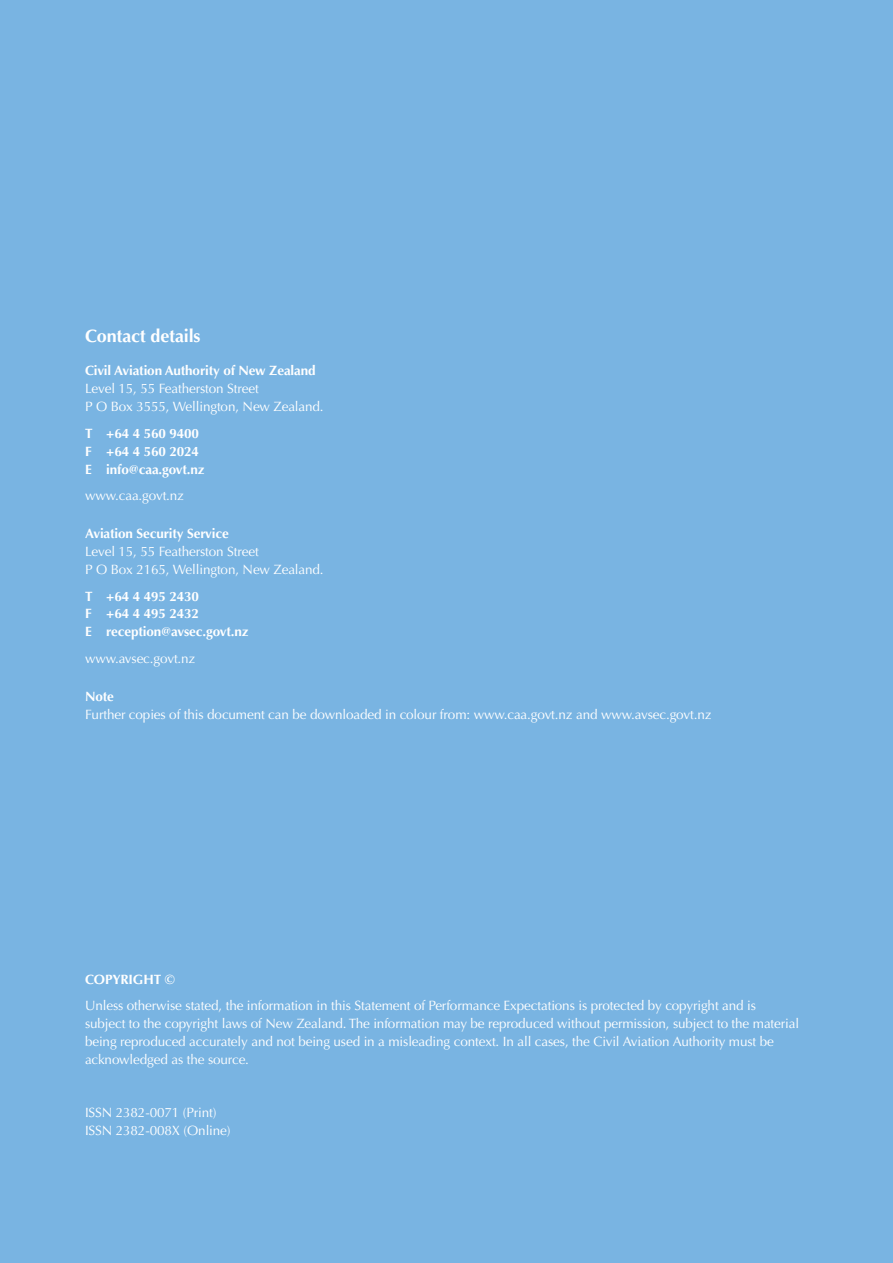
<style>
.page{position:relative;width:893px;height:1263px;background:#79b4e2}
.page>*{position:absolute;margin:0;border:0;box-sizing:border-box;transform-origin:0 0}
.t1{font:700 18px "Optima LT Std";letter-spacing:-.01em;color:#fff}
.t2{font:13.5px/18px "Optima LT Std";letter-spacing:-.01em;color:#fff}
.t3{font:700 13.5px/18px "Optima LT Std";letter-spacing:-.01em;color:#fff}
</style>
<div class="page">
<hr style="left:892px;top:0;width:1px;height:1263px;background:#ededee">
<h1 class="t1" style="left:85px;top:325px;width:117px">Contact details</h1>
<p class="t3" style="left:85px;top:362px;width:232px">Civil Aviation Authority of New Zealand</p>
<p class="t2" style="left:85px;top:380px;width:240px">Level 15, 55 Featherston Street<br>P O Box 3555, Wellington, New Zealand.</p>
<p class="t3" style="left:85px;top:424px;width:121px">T +64 4 560 9400<br>F +64 4 560 2024<br>E info@caa.govt.nz</p>
<p class="t2" style="left:85px;top:487px;width:100px">www.caa.govt.nz</p>
<p class="t3" style="left:85px;top:525px;width:145px">Aviation Security Service</p>
<p class="t2" style="left:85px;top:543px;width:240px">Level 15, 55 Featherston Street<br>P O Box 2165, Wellington, New Zealand.</p>
<p class="t3" style="left:85px;top:587px;width:165px">T +64 4 495 2430<br>F +64 4 495 2432<br>E reception@avsec.govt.nz</p>
<p class="t2" style="left:85px;top:650px;width:112px">www.avsec.govt.nz</p>
<p class="t3" style="left:85px;top:687px;width:30px">Note</p>
<p class="t2" style="left:85px;top:705px;width:628px">Further copies of this document can be downloaded in colour from: www.caa.govt.nz and www.avsec.govt.nz</p>
<p class="t3" style="left:85px;top:970px;width:91px">COPYRIGHT ©</p>
<p class="t2" style="left:85px;top:997px;width:716px">Unless otherwise stated, the information in this Statement of Performance Expectations is protected by copyright and is subject to the copyright laws of New Zealand. The information may be reproduced without permission, subject to the material being reproduced accurately and not being used in a misleading context. In all cases, the Civil Aviation Authority must be acknowledged as the source.</p>
<p class="t2" style="left:85px;top:1104px;width:147px">ISSN 2382-0071 (Print)<br>ISSN 2382-008X (Online)</p>
</div>
